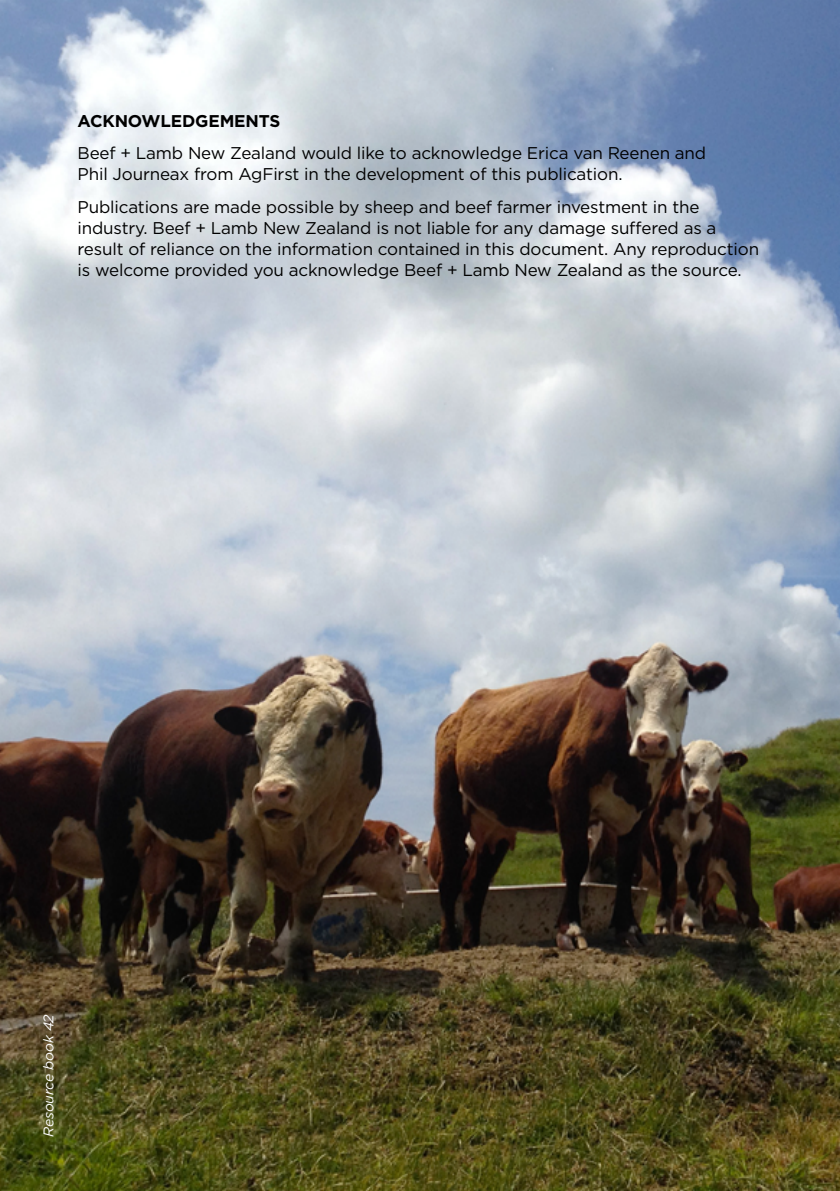
<style>
.page{position:relative;width:840px;height:1191px;background:#fff}
.page>*{position:absolute;margin:0;border:0;box-sizing:border-box;transform-origin:0 0}
.t1{font:17px/21px "Gotham";letter-spacing:-.01em;color:#000}
.t2{font:700 17px "Gotham";letter-spacing:-.01em;color:#000}
.t3{font:italic 14px "Gotham";letter-spacing:-.01em;color:#fff}
</style>
<div class="page">
<img style="left:0;top:0;width:839px;height:1191px">
<p class="t2" style="left:77px;top:110px;width:204px">ACKNOWLEDGEMENTS</p>
<p class="t1" style="left:77px;top:142px;width:629px">Beef + Lamb New Zealand would like to acknowledge Erica van Reenen and<br>Phil Journeax from AgFirst in the development of this publication.</p>
<p class="t1" style="left:77px;top:196px;width:682px">Publications are made possible by sheep and beef farmer investment in the industry. Beef + Lamb New Zealand is not liable for any damage suffered as a result of reliance on the information contained in this document. Any reproduction is welcome provided you acknowledge Beef + Lamb New Zealand as the source.</p>
<p class="t3" style="left:40px;top:1137px;width:125px;rotate:-90deg">Resource book 42</p>
</div>
